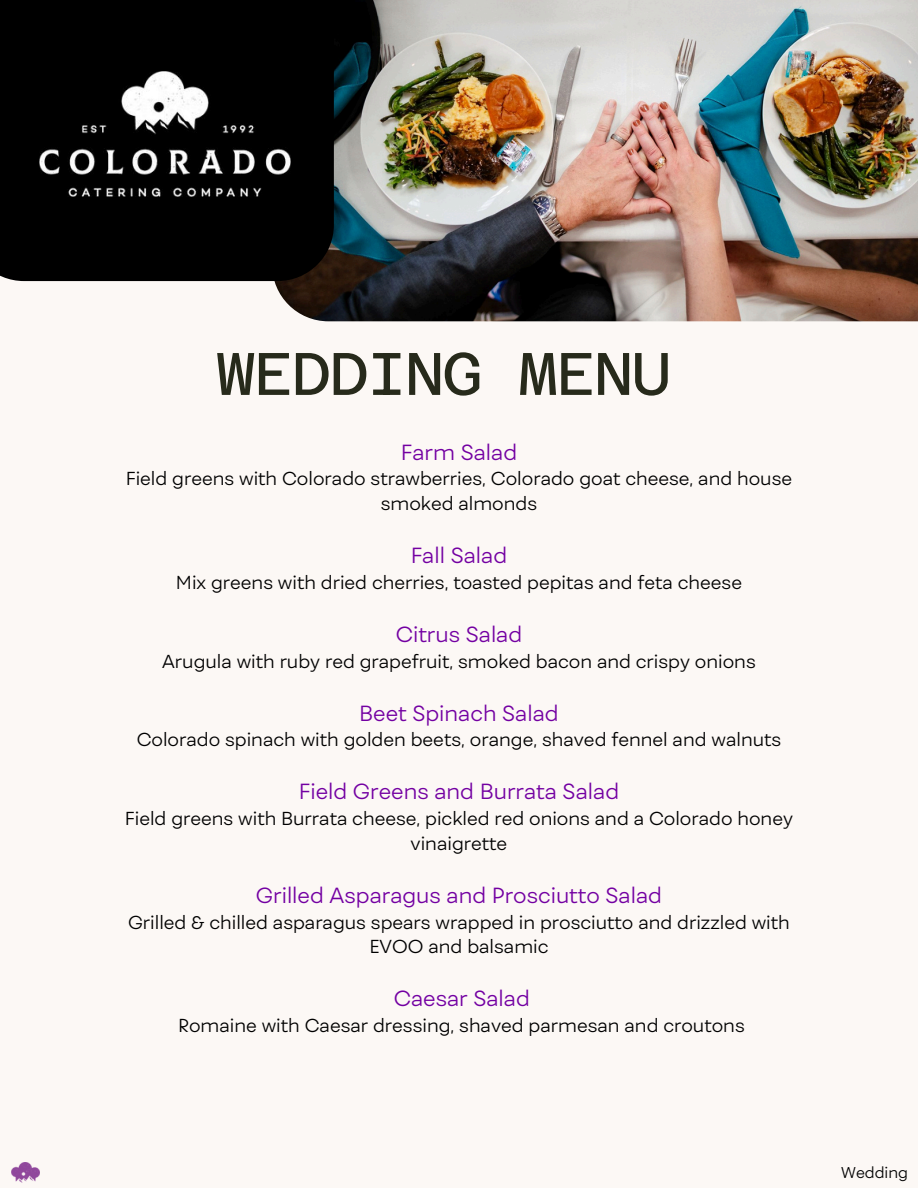
<style>
.page{position:relative;width:918px;height:1188px;background:#fcf8f5}
.page>*{position:absolute;margin:0;border:0;box-sizing:border-box;transform-origin:0 0}
.t1{font:60px "Azeret Mono";letter-spacing:-.02em;color:#272a1b}
.t2{font:300 21px "Fibra";color:#7300a2}
.t3{font:300 18px/24.8px "Fibra";color:#000;text-align:center}
.t4{font:300 15px "Fibra";color:#000}
</style>
<div class="page">
<img style="left:272px;top:0;width:646px;height:321px">
<div style="left:0;top:0;width:334px;height:281px;background:#000"></div>
<img style="left:40px;top:71px;width:251px;height:125px">
<img style="left:11px;top:1162px;width:28px;height:20px">
<h1 class="t1" style="left:216px;top:329px;width:456px">WEDDING MENU</h1>
<p class="t2" style="left:401px;top:439px;width:118px">Farm Salad</p>
<p class="t3" style="left:126px;top:466px;width:668px">Field greens with Colorado strawberries, Colorado goat cheese, and house smoked almonds</p>
<p class="t2" style="left:411px;top:543px;width:98px">Fall Salad</p>
<p class="t3" style="left:176px;top:570px;width:568px">Mix greens with dried cherries, toasted pepitas and feta cheese</p>
<p class="t2" style="left:396px;top:621px;width:128px">Citrus Salad</p>
<p class="t3" style="left:162px;top:649px;width:595px">Arugula with ruby red grapefruit, smoked bacon and crispy onions</p>
<p class="t2" style="left:359px;top:700px;width:201px">Beet Spinach Salad</p>
<p class="t3" style="left:137px;top:727px;width:646px">Colorado spinach with golden beets, orange, shaved fennel and walnuts</p>
<p class="t2" style="left:299px;top:779px;width:322px">Field Greens and Burrata Salad</p>
<p class="t3" style="left:125px;top:806px;width:670px">Field greens with Burrata cheese, pickled red onions and a Colorado honey vinaigrette</p>
<p class="t2" style="left:256px;top:882px;width:408px">Grilled Asparagus and Prosciutto Salad</p>
<p class="t3" style="left:128px;top:910px;width:663px">Grilled &amp; chilled asparagus spears wrapped in prosciutto and drizzled with<br>EVOO and balsamic</p>
<p class="t2" style="left:394px;top:986px;width:138px">Caesar Salad</p>
<p class="t3" style="left:178px;top:1013px;width:568px">Romaine with Caesar dressing, shaved parmesan and croutons</p>
<p class="t4" style="left:841px;top:1163px;width:68px">Wedding</p>
</div>
